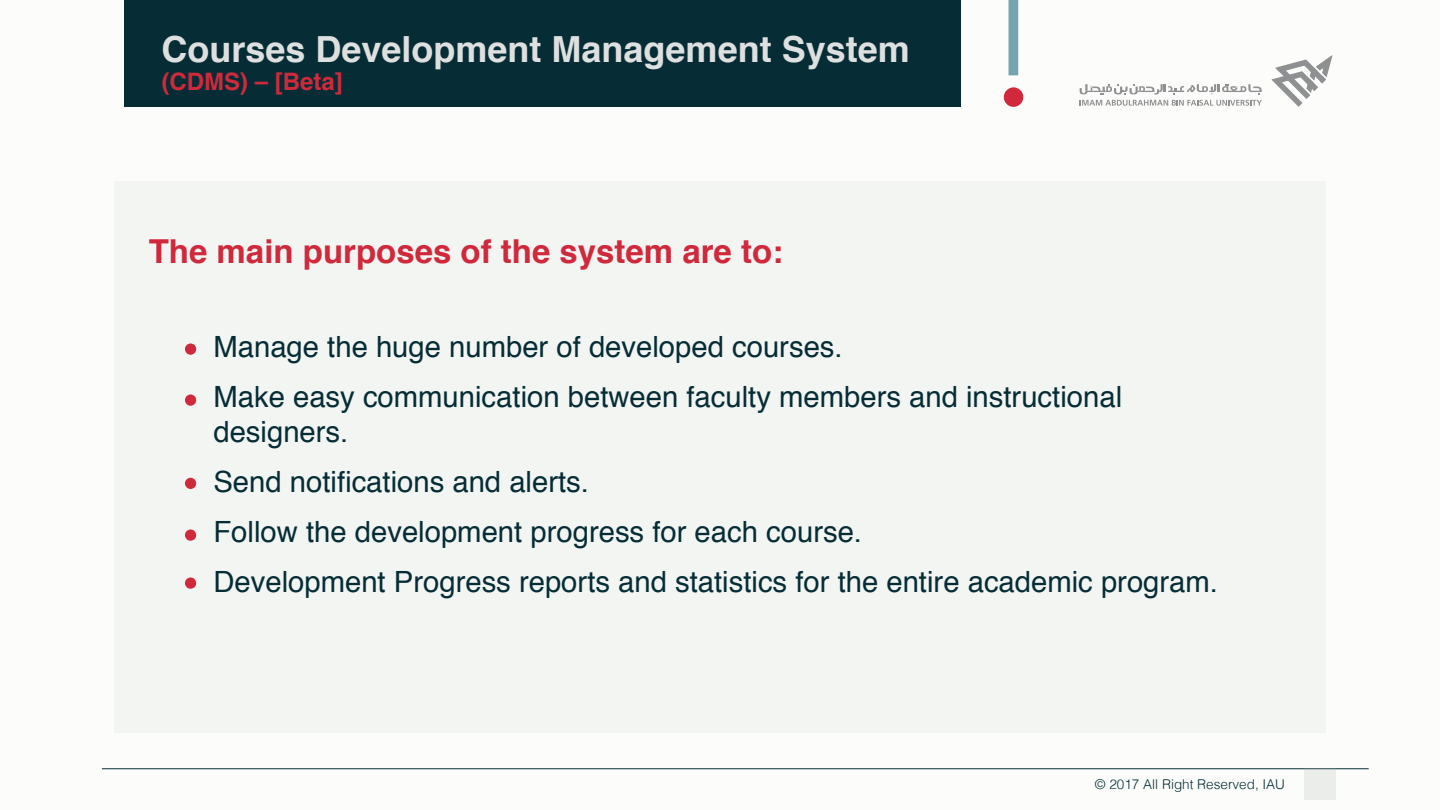
<style>
.page{position:relative;width:1440px;height:810px;background:#fcfdfb}
.page>*{position:absolute;margin:0;border:0;box-sizing:border-box;transform-origin:0 0}
.t1{font:700 36px "Helvetica";color:#dedfdf}
.t2{font:700 33px "Helvetica";color:#d0293b}
.t3{font:29.25px/50.1px "Helvetica";color:#062d36}
.t4{font:700 24px "Helvetica";color:#d0293b}
.t5{font:300 13.5px "Helvetica";color:#062d36}
</style>
<div class="page">
<div style="left:114px;top:181px;width:1212px;height:552px;background:#f3f5f3"></div>
<hr style="left:102px;top:768px;width:1267px;height:1px;background:#062d36">
<div style="left:1305px;top:768px;width:31px;height:32px;background:#ebedeb"></div>
<svg style="left:1080px;top:84px;width:182px;height:22px"></svg>
<svg style="left:1271px;top:55px;width:61px;height:52px"></svg>
<div style="left:185px;top:344px;width:11px;height:11px;background:#d0293b;border-radius:50%"></div>
<div style="left:185px;top:394px;width:11px;height:12px;background:#d0293b;border-radius:50%"></div>
<div style="left:185px;top:478px;width:11px;height:11px;background:#d0293b;border-radius:50%"></div>
<div style="left:185px;top:530px;width:11px;height:11px;background:#d0293b;border-radius:50%"></div>
<div style="left:185px;top:578px;width:11px;height:11px;background:#d0293b;border-radius:50%"></div>
<div style="left:1009px;top:0;width:9px;height:75px;background:#74a4af"></div>
<div style="left:1004px;top:87px;width:19px;height:20px;background:#d0293b;border-radius:50%"></div>
<div style="left:125px;top:0;width:836px;height:107px;background:#062d36"></div>
<p class="t1" style="left:162px;top:20px;width:750px">Courses Development Management System</p>
<p class="t4" style="left:162px;top:62px;width:183px">(CDMS) – [Beta]</p>
<p class="t2" style="left:149px;top:225px;width:636px">The main purposes of the system are to:</p>
<p class="t3" style="left:213px;top:322px;width:910px">Manage the huge number of developed courses.<br>Make easy communication between faculty members and instructional</p>
<p class="t3" style="left:213px;top:408px;width:1006px">designers.<br>Send notifications and alerts.<br>Follow the development progress for each course.<br>Development Progress reports and statistics for the entire academic program.</p>
<p class="t5" style="left:1095px;top:773px;width:192px">© 2017 All Right Reserved, IAU</p>
</div>
